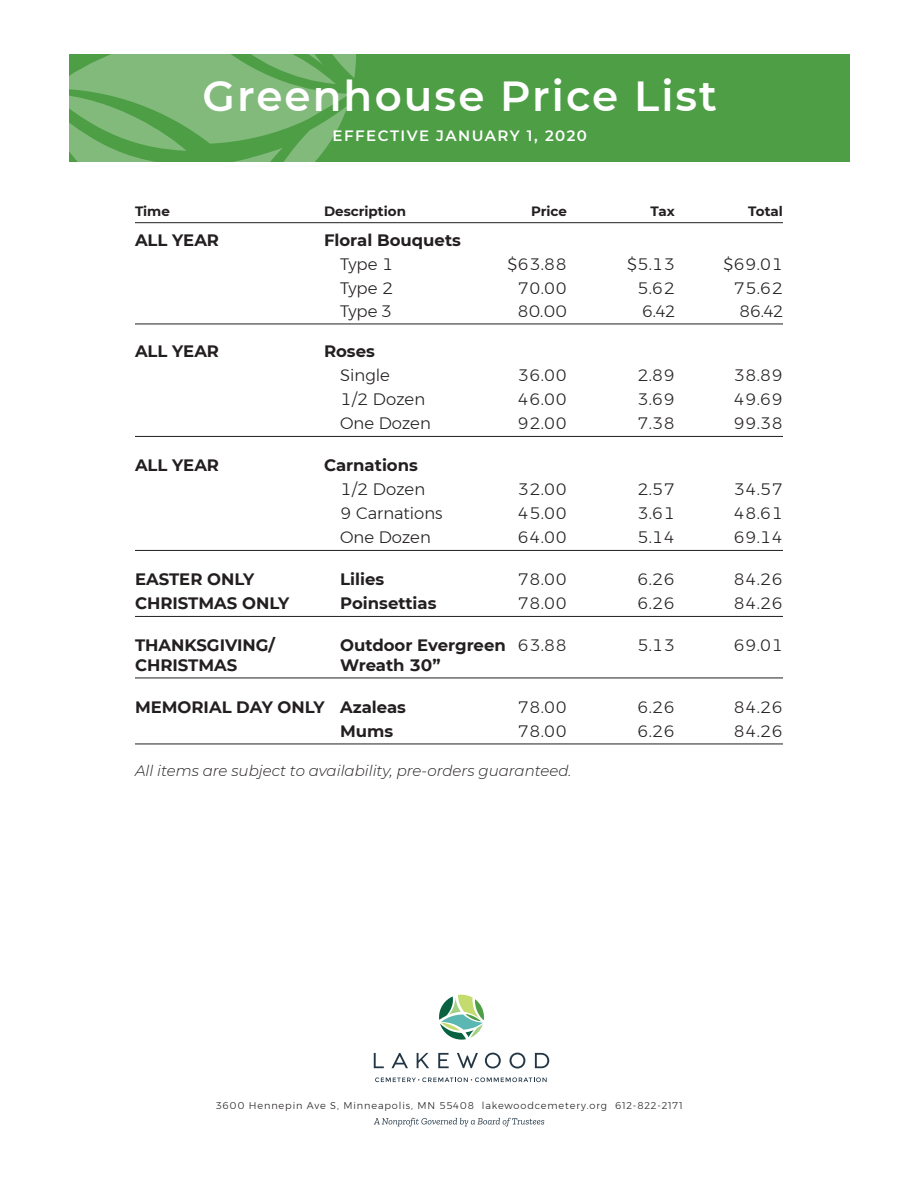
<style>
.page{position:relative;width:918px;height:1188px;background:#fff}
.page>*{position:absolute;margin:0;border:0;box-sizing:border-box;transform-origin:0 0}
.t1{font:600 42px "Montserrat";letter-spacing:.05em;color:#fff}
.Flowers_First_Line_I{font:300 16.5px "Montserrat";color:#231f20}
.Flowers_Last_Line_IN{font:300 16.5px "Montserrat";color:#231f20}
.Flowers_First_Line_I-2{font:700 16.5px "Montserrat";color:#231f20}
.Flowers_First_Line{font:700 16.5px "Montserrat";color:#231f20}
.Flowers_Last_Line_IN-2{font:700 16.5px "Montserrat";color:#231f20}
.t2{font:italic 300 15px "Montserrat";color:#231f20}
.t3{font:600 15px "Montserrat";letter-spacing:.095em;color:#fff}
.Column_Headings{font:700 13.5px "Montserrat";color:#231f20}
.Address{font:300 9.75px "Montserrat";letter-spacing:.09em;color:#231f20}
.s1{font-weight:300}
</style>
<div class="page">
<div style="left:69px;top:54px;width:780px;height:108px;background:#4d9e45"></div>
<svg style="left:69px;top:54px;width:287px;height:108px"></svg>
<hr style="left:135px;top:222px;width:648px;height:1px;background:#231f20">
<hr style="left:135px;top:324px;width:648px;height:1px;background:#231f20">
<hr style="left:135px;top:436px;width:648px;height:1px;background:#231f20">
<hr style="left:135px;top:550px;width:648px;height:1px;background:#231f20">
<hr style="left:135px;top:616px;width:648px;height:1px;background:#231f20">
<hr style="left:135px;top:678px;width:648px;height:1px;background:#231f20">
<hr style="left:135px;top:744px;width:648px;height:1px;background:#231f20">
<svg style="left:374px;top:1053px;width:10px;height:15px"></svg>
<svg style="left:391px;top:1053px;width:17px;height:15px"></svg>
<svg style="left:417px;top:1053px;width:12px;height:15px"></svg>
<svg style="left:438px;top:1053px;width:11px;height:15px"></svg>
<svg style="left:457px;top:1053px;width:21px;height:15px"></svg>
<svg style="left:485px;top:1053px;width:16px;height:16px"></svg>
<svg style="left:510px;top:1053px;width:15px;height:16px"></svg>
<svg style="left:535px;top:1053px;width:14px;height:15px"></svg>
<svg style="left:375px;top:1077px;width:172px;height:5px"></svg>
<svg style="left:439px;top:995px;width:45px;height:45px"></svg>
<svg style="left:374px;top:1118px;width:170px;height:9px"></svg>
<h1 class="t1" style="left:203px;top:66px;width:516px">Greenhouse Price List</h1>
<p class="t3" style="left:333px;top:125px;width:256px">EFFECTIVE JANUARY 1, 2020</p>
<p class="Column_Headings" style="left:135px;top:201px;width:37px">Time</p>
<p class="Column_Headings" style="left:324px;top:201px;width:84px">Description</p>
<p class="Column_Headings" style="left:531px;top:201px;width:37px">Price</p>
<p class="Column_Headings" style="left:651px;top:201px;width:26px">Tax</p>
<p class="Column_Headings" style="left:748px;top:201px;width:36px">Total</p>
<p class="Flowers_First_Line" style="left:135px;top:229px;width:86px">ALL YEAR</p>
<p class="Flowers_First_Line" style="left:324px;top:229px;width:138px">Floral Bouquets</p>
<p class="Flowers_First_Line_I" style="left:340px;top:252px;width:55px">Type 1</p>
<p class="Flowers_First_Line_I" style="left:508px;top:252px;width:61px">$63.88</p>
<p class="Flowers_First_Line_I" style="left:627px;top:252px;width:49px">$5.13</p>
<p class="Flowers_First_Line_I" style="left:724px;top:252px;width:61px">$69.01</p>
<p class="Flowers_First_Line_I" style="left:340px;top:276px;width:55px">Type 2</p>
<p class="Flowers_First_Line_I" style="left:518px;top:276px;width:51px">70.00</p>
<p class="Flowers_First_Line_I" style="left:637px;top:276px;width:39px">5.62</p>
<p class="Flowers_First_Line_I" style="left:734px;top:276px;width:51px">75.62</p>
<p class="Flowers_Last_Line_IN" style="left:340px;top:299px;width:53px">Type 3</p>
<p class="Flowers_Last_Line_IN" style="left:518px;top:299px;width:51px">80.00</p>
<p class="Flowers_Last_Line_IN" style="left:642px;top:299px;width:34px">6.42</p>
<p class="Flowers_Last_Line_IN" style="left:740px;top:299px;width:45px">86.42</p>
<p class="Flowers_First_Line" style="left:135px;top:340px;width:86px">ALL YEAR</p>
<p class="Flowers_First_Line" style="left:324px;top:340px;width:52px">Roses</p>
<p class="Flowers_First_Line_I" style="left:340px;top:363px;width:51px">Single</p>
<p class="Flowers_First_Line_I" style="left:518px;top:363px;width:51px">36.00</p>
<p class="Flowers_First_Line_I" style="left:637px;top:363px;width:39px">2.89</p>
<p class="Flowers_First_Line_I" style="left:734px;top:363px;width:51px">38.89</p>
<p class="Flowers_First_Line_I" style="left:340px;top:387px;width:86px">1/2 Dozen</p>
<p class="Flowers_First_Line_I" style="left:518px;top:387px;width:51px">46.00</p>
<p class="Flowers_First_Line_I" style="left:637px;top:387px;width:39px">3.69</p>
<p class="Flowers_First_Line_I" style="left:734px;top:387px;width:51px">49.69</p>
<p class="Flowers_Last_Line_IN" style="left:340px;top:411px;width:92px">One Dozen</p>
<p class="Flowers_Last_Line_IN" style="left:518px;top:411px;width:51px">92.00</p>
<p class="Flowers_Last_Line_IN" style="left:637px;top:411px;width:39px">7.38</p>
<p class="Flowers_Last_Line_IN" style="left:734px;top:411px;width:51px">99.38</p>
<p class="Flowers_First_Line" style="left:135px;top:454px;width:86px">ALL YEAR</p>
<p class="Flowers_First_Line" style="left:324px;top:454px;width:95px">Carnations</p>
<p class="Flowers_First_Line_I" style="left:340px;top:477px;width:86px">1/2 Dozen</p>
<p class="Flowers_First_Line_I" style="left:518px;top:477px;width:51px">32.00</p>
<p class="Flowers_First_Line_I" style="left:637px;top:477px;width:39px">2.57</p>
<p class="Flowers_First_Line_I" style="left:734px;top:477px;width:51px">34.57</p>
<p class="Flowers_First_Line_I" style="left:340px;top:501px;width:104px">9 Carnations</p>
<p class="Flowers_First_Line_I" style="left:518px;top:501px;width:51px">45.00</p>
<p class="Flowers_First_Line_I" style="left:637px;top:501px;width:39px">3.61</p>
<p class="Flowers_First_Line_I" style="left:734px;top:501px;width:51px">48.61</p>
<p class="Flowers_Last_Line_IN" style="left:340px;top:525px;width:92px">One Dozen</p>
<p class="Flowers_Last_Line_IN" style="left:518px;top:525px;width:51px">64.00</p>
<p class="Flowers_Last_Line_IN" style="left:637px;top:525px;width:39px">5.14</p>
<p class="Flowers_Last_Line_IN" style="left:734px;top:525px;width:51px">69.14</p>
<p class="Flowers_First_Line_I-2" style="left:135px;top:568px;width:121px">EASTER ONLY</p>
<p class="Flowers_First_Line_I-2" style="left:340px;top:568px;width:46px">Lilies</p>
<p class="Flowers_First_Line_I" style="left:518px;top:567px;width:51px">78.00</p>
<p class="Flowers_First_Line_I" style="left:637px;top:567px;width:39px">6.26</p>
<p class="Flowers_First_Line_I" style="left:734px;top:567px;width:51px">84.26</p>
<p class="Flowers_Last_Line_IN-2" style="left:135px;top:592px;width:156px">CHRISTMAS ONLY</p>
<p class="Flowers_Last_Line_IN-2" style="left:340px;top:592px;width:98px">Poinsettias</p>
<p class="Flowers_Last_Line_IN" style="left:518px;top:591px;width:51px">78.00</p>
<p class="Flowers_Last_Line_IN" style="left:637px;top:591px;width:39px">6.26</p>
<p class="Flowers_Last_Line_IN" style="left:734px;top:591px;width:51px">84.26</p>
<p class="Flowers_First_Line_I-2" style="left:135px;top:634px;width:142px">THANKSGIVING/</p>
<p class="Flowers_First_Line_I-2" style="left:340px;top:634px;width:228px">Outdoor Evergreen <span class="s1">63.88</span></p>
<p class="Flowers_First_Line_I" style="left:637px;top:633px;width:39px">5.13</p>
<p class="Flowers_First_Line_I" style="left:734px;top:633px;width:51px">69.01</p>
<p class="Flowers_Last_Line_IN-2" style="left:135px;top:653px;width:104px">CHRISTMAS</p>
<p class="Flowers_Last_Line_IN-2" style="left:340px;top:653px;width:102px">Wreath 30”</p>
<p class="Flowers_First_Line_I-2" style="left:135px;top:695px;width:272px">MEMORIAL DAY ONLY Azaleas</p>
<p class="Flowers_First_Line_I" style="left:518px;top:695px;width:51px">78.00</p>
<p class="Flowers_First_Line_I" style="left:637px;top:695px;width:39px">6.26</p>
<p class="Flowers_First_Line_I" style="left:734px;top:695px;width:51px">84.26</p>
<p class="Flowers_Last_Line_IN-2" style="left:340px;top:719px;width:55px">Mums</p>
<p class="Flowers_Last_Line_IN" style="left:518px;top:719px;width:51px">78.00</p>
<p class="Flowers_Last_Line_IN" style="left:637px;top:719px;width:39px">6.26</p>
<p class="Flowers_Last_Line_IN" style="left:734px;top:719px;width:51px">84.26</p>
<p class="t2" style="left:135px;top:760px;width:438px">All items are subject to availability, pre-orders guaranteed.</p>
<p class="Address" style="left:216px;top:1098px;width:468px">3600 Hennepin Ave S, Minneapolis, MN 55408 lakewoodcemetery.org 612-822-2171</p>
</div>
